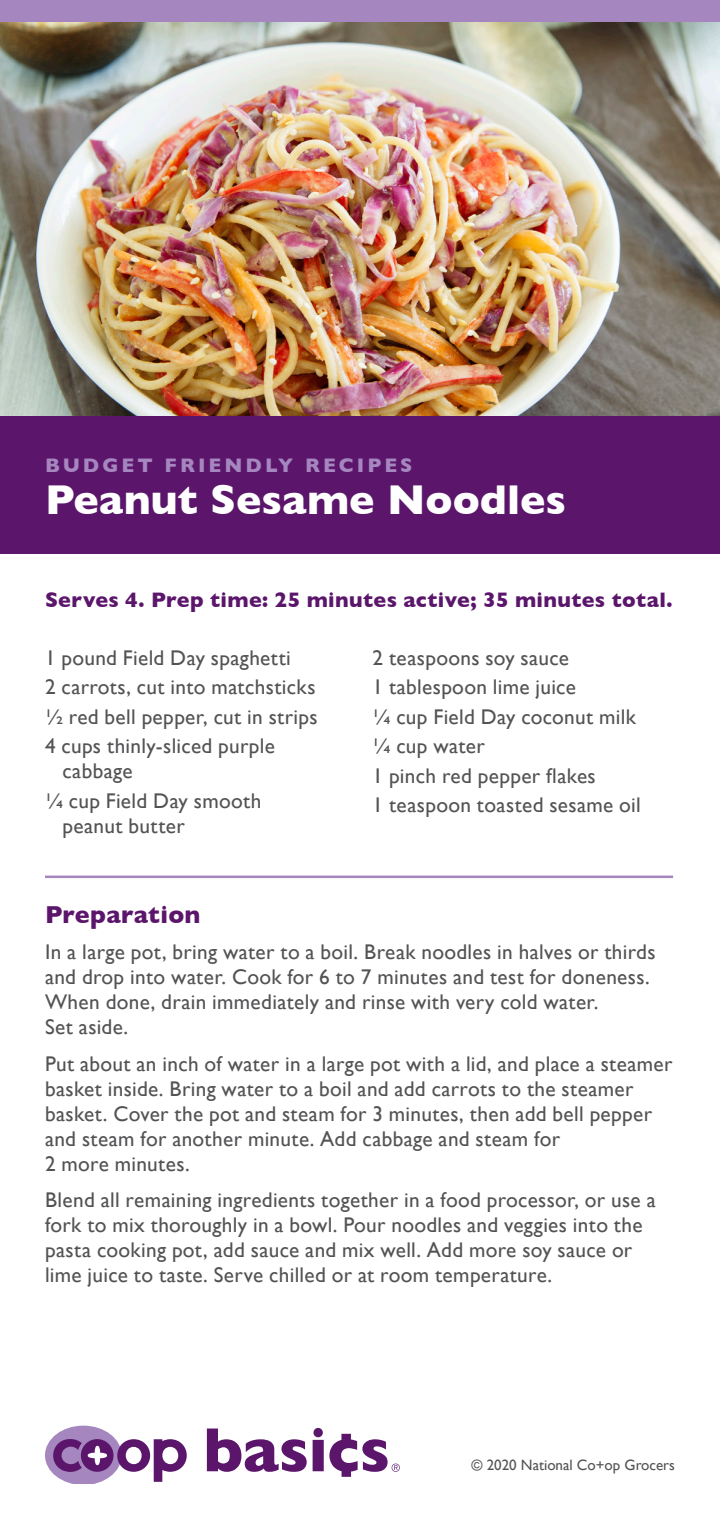
<style>
.page{position:relative;width:720px;height:1530px;background:#fff}
.page>*{position:absolute;margin:0;border:0;box-sizing:border-box;transform-origin:0 0}
.t1{font:800 45px "Gill Sans";color:#fff}
._01_RECIPE_TITLE{font:800 42.5px "Gill Sans";color:#fff}
._04_Preparation_Head{font:800 25px "Gill Sans";letter-spacing:.01em;color:#5b166b}
._02_Serving_Size{font:800 21.5px "Gill Sans";letter-spacing:.02em;color:#5b166b}
._05_Body_copy{font:21.25px/25px "Gill Sans";letter-spacing:.015em;color:#535355}
._03_Ingredient_List{font:21.25px/25px "Gill Sans";letter-spacing:.015em;color:#535355}
.t2{font:800 20px "Gill Sans";letter-spacing:.15em;color:#a586be}
.t3{font:15px "Gill Sans";color:#535355}
</style>
<div class="page">
<svg style="left:45px;top:1426px;width:142px;height:57px"></svg>
<svg style="left:207px;top:1429px;width:100px;height:43px"></svg>
<svg style="left:313px;top:1428px;width:87px;height:49px"></svg>
<img style="left:0;top:22px;width:720px;height:394px">
<div style="left:0;top:416px;width:720px;height:138px;background:#5b166b"></div>
<div style="left:0;top:0;width:720px;height:22px;background:#a586be"></div>
<hr style="left:45px;top:876px;width:628px;height:2px;background:#a586be">
<p class="t2" style="left:45px;top:453px;width:369px">BUDGET FRIENDLY RECIPES</p>
<p class="_01_RECIPE_TITLE" style="left:45px;top:475px;width:522px">Peanut Sesame Noodles</p>
<h1 class="t1" style="left:45px;top:473px;width:554px">Peanut Sesame Noodles</h1>
<p class="_02_Serving_Size" style="left:45px;top:587px;width:629px">Serves 4. Prep time: 25 minutes active; 35 minutes total.</p>
<p class="_03_Ingredient_List" style="left:45px;top:645px;width:247px">1 pound Field Day spaghetti</p>
<p class="_03_Ingredient_List" style="left:45px;top:675px;width:272px">2 carrots, cut into matchsticks</p>
<p class="_03_Ingredient_List" style="left:45px;top:704px;width:274px">½ red bell pepper, cut in strips</p>
<p class="_03_Ingredient_List" style="left:62px;top:734px;width:214px;text-indent:-18px">4 cups thinly-sliced purple cabbage</p>
<p class="_03_Ingredient_List" style="left:62px;top:788px;width:200px;text-indent:-18px">¼ cup Field Day smooth peanut butter</p>
<p class="_03_Ingredient_List" style="left:373px;top:645px;width:198px">2 teaspoons soy sauce</p>
<p class="_03_Ingredient_List" style="left:373px;top:675px;width:205px">1 tablespoon lime juice</p>
<p class="_03_Ingredient_List" style="left:373px;top:704px;width:265px">¼ cup Field Day coconut milk</p>
<p class="_03_Ingredient_List" style="left:373px;top:734px;width:114px">¼ cup water</p>
<p class="_03_Ingredient_List" style="left:373px;top:763px;width:225px">1 pinch red pepper flakes</p>
<p class="_03_Ingredient_List" style="left:373px;top:793px;width:270px">1 teaspoon toasted sesame oil</p>
<p class="_04_Preparation_Head" style="left:45px;top:900px;width:157px">Preparation</p>
<p class="_05_Body_copy" style="left:45px;top:940px;width:612px">In a large pot, bring water to a boil. Break noodles in halves or thirds and drop into water. Cook for 6 to 7 minutes and test for doneness.<br>When done, drain immediately and rinse with very cold water.<br>Set aside.</p>
<p class="_05_Body_copy" style="left:45px;top:1051px;width:629px">Put about an inch of water in a large pot with a lid, and place a steamer basket inside. Bring water to a boil and add carrots to the steamer basket. Cover the pot and steam for 3 minutes, then add bell pepper and steam for another minute. Add cabbage and steam for<br>2 more minutes.</p>
<p class="_05_Body_copy" style="left:45px;top:1188px;width:612px">Blend all remaining ingredients together in a food processor, or use a fork to mix thoroughly in a bowl. Pour noodles and veggies into the pasta cooking pot, add sauce and mix well. Add more soy sauce or lime juice to taste. Serve chilled or at room temperature.</p>
<p class="t3" style="left:472px;top:1456px;width:205px">© 2020 National Co+op Grocers</p>
</div>
